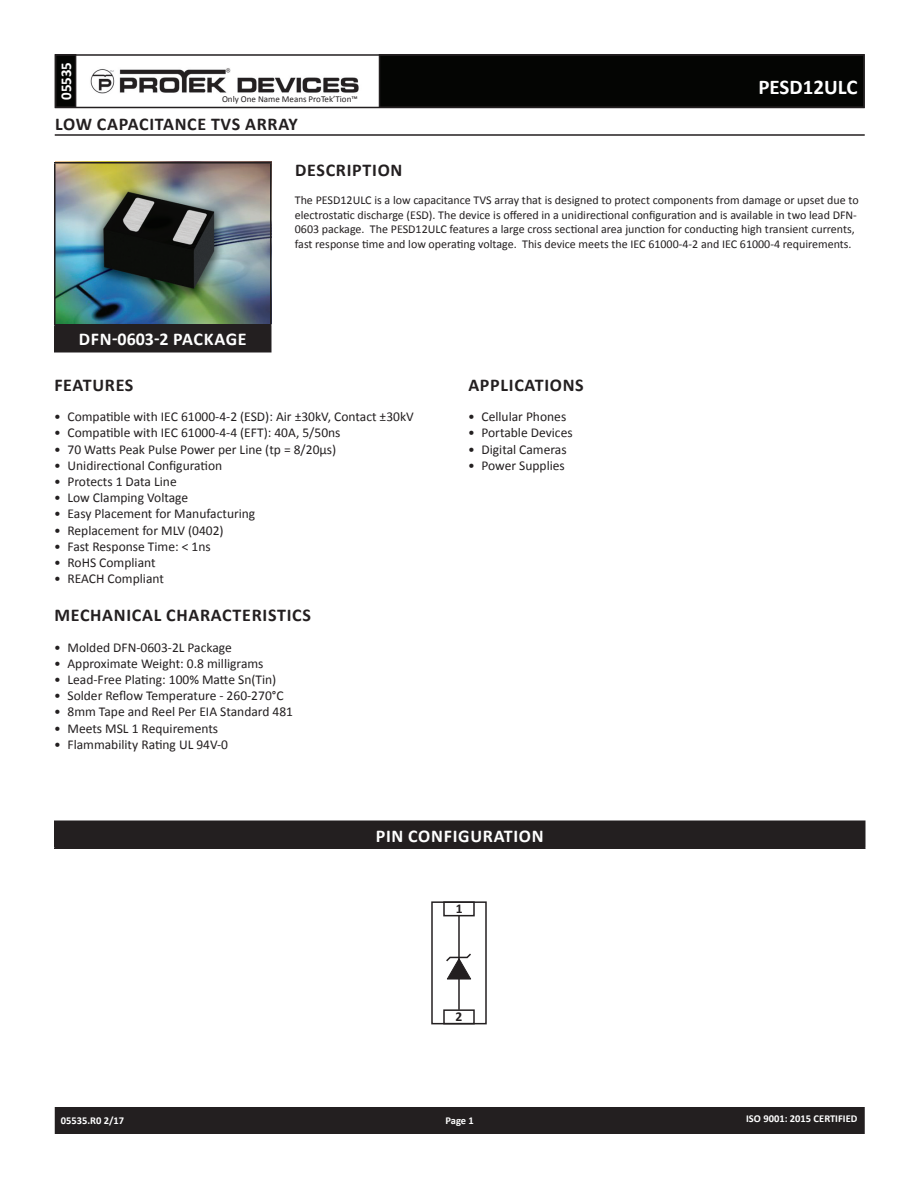
<style>
.page{position:relative;width:918px;height:1188px;background:#fff}
.page>*{position:absolute;margin:0;border:0;box-sizing:border-box;transform-origin:0 0}
.t1{font:700 21px "Calibri";color:#fff}
.t2{font:700 18px "Calibri";letter-spacing:.04em;color:#231f20}
.t3{font:700 18px "Calibri";letter-spacing:.04em;color:#fff}
.t4{font:700 15px "Calibri";color:#fff}
.t5{font:13.5px "Calibri";color:#231f20}
.t6{font:700 13.5px "Calibri";color:#231f20}
.t7{font:12px/14.4px "Calibri";color:#231f20}
.t8{font:700 10.5px "Calibri";color:#fff}
.t9{font:9px "Calibri";color:#231f20}
</style>
<div class="page">
<div style="left:56px;top:1108px;width:808px;height:25px;background:#231f20"></div>
<div style="left:55px;top:1107px;width:810px;height:27px;border:2px solid #231f20"></div>
<div style="left:56px;top:55px;width:20px;height:52px;background:#040503"></div>
<div style="left:55px;top:54px;width:21px;height:54px;border:2px solid #231f20"></div>
<div style="left:380px;top:55px;width:484px;height:52px;background:#040503"></div>
<div style="left:55px;top:54px;width:810px;height:54px;border:2px solid #231f20"></div>
<img style="left:90px;top:68px;width:269px;height:26px">
<hr style="left:55px;top:134px;width:810px;height:2px;background:#231f20">
<div style="left:55px;top:821px;width:810px;height:27px;background:#231f20"></div>
<hr style="left:54px;top:820px;width:812px;height:2px;background:#231f20">
<hr style="left:54px;top:822px;width:2px;height:26px;background:#231f20">
<hr style="left:864px;top:822px;width:2px;height:26px;background:#231f20">
<hr style="left:54px;top:848px;width:812px;height:1px;background:#231f20">
<div style="left:431px;top:901px;width:56px;height:123px;border:2px solid #231f20"></div>
<div style="left:443px;top:901px;width:32px;height:15px;border:2px solid #231f20"></div>
<div style="left:443px;top:1009px;width:32px;height:15px;border:2px solid #231f20"></div>
<hr style="left:458px;top:915px;width:2px;height:95px;background:#231f20">
<svg style="left:446px;top:952px;width:25px;height:28px"></svg>
<img style="left:56px;top:164px;width:214px;height:160px">
<div style="left:55px;top:325px;width:216px;height:27px;background:#231f20"></div>
<hr style="left:54px;top:162px;width:218px;height:2px;background:#231f20">
<hr style="left:54px;top:164px;width:2px;height:160px;background:#231f20">
<hr style="left:270px;top:164px;width:2px;height:160px;background:#231f20">
<hr style="left:54px;top:324px;width:218px;height:2px;background:#231f20">
<hr style="left:54px;top:326px;width:2px;height:25px;background:#231f20">
<hr style="left:270px;top:326px;width:2px;height:25px;background:#231f20">
<hr style="left:54px;top:351px;width:218px;height:1px;background:#231f20">
<p class="t4" style="left:56px;top:100px;width:40px;rotate:-90deg">05535</p>
<p class="t9" style="left:222px;top:93px;width:137px">Only One Name Means ProTek’Tion™</p>
<h2 class="t2" style="left:55px;top:112px;width:244px">LOW CAPACITANCE TVS ARRAY</h2>
<h1 class="t1" style="left:758px;top:74px;width:101px">PESD12ULC</h1>
<h2 class="t3" style="left:79px;top:328px;width:169px">DFN-0603-2 PACKAGE</h2>
<h2 class="t2" style="left:295px;top:158px;width:109px">DESCRIPTION</h2>
<p class="t7" style="left:295px;top:193px;width:565px">The PESD12ULC is a low capacitance TVS array that is designed to protect components from damage or upset due to electrostatic discharge (ESD). The device is offered in a unidirectional configuration and is available in two lead DFN-0603 package. The PESD12ULC features a large cross sectional area junction for conducting high transient currents, fast response time and low operating voltage. This device meets the IEC 61000-4-2 and IEC 61000-4 requirements.</p>
<h2 class="t2" style="left:54px;top:373px;width:81px">FEATURES</h2>
<p class="t5" style="left:54px;top:408px;width:361px">• Compatible with IEC 61000-4-2 (ESD): Air ±30kV, Contact ±30kV</p>
<p class="t5" style="left:54px;top:424px;width:288px">• Compatible with IEC 61000-4-4 (EFT): 40A, 5/50ns</p>
<p class="t5" style="left:54px;top:440px;width:284px">• 70 Watts Peak Pulse Power per Line (tp = 8/20µs)</p>
<p class="t5" style="left:54px;top:457px;width:170px">• Unidirectional Configuration</p>
<p class="t5" style="left:54px;top:473px;width:124px">• Protects 1 Data Line</p>
<p class="t5" style="left:54px;top:489px;width:136px">• Low Clamping Voltage</p>
<p class="t5" style="left:54px;top:505px;width:203px">• Easy Placement for Manufacturing</p>
<p class="t5" style="left:54px;top:521px;width:171px">• Replacement for MLV (0402)</p>
<p class="t5" style="left:54px;top:538px;width:158px">• Fast Response Time: &lt; 1ns</p>
<p class="t5" style="left:54px;top:554px;width:103px">• RoHS Compliant</p>
<p class="t5" style="left:54px;top:570px;width:111px">• REACH Compliant</p>
<h2 class="t2" style="left:54px;top:603px;width:258px">MECHANICAL CHARACTERISTICS</h2>
<p class="t5" style="left:54px;top:638px;width:179px">• Molded DFN-0603-2L Package</p>
<p class="t5" style="left:54px;top:655px;width:211px">• Approximate Weight: 0.8 milligrams</p>
<p class="t5" style="left:54px;top:671px;width:224px">• Lead-Free Plating: 100% Matte Sn(Tin)</p>
<p class="t5" style="left:54px;top:687px;width:231px">• Solder Reflow Temperature - 260-270°C</p>
<p class="t5" style="left:54px;top:703px;width:241px">• 8mm Tape and Reel Per EIA Standard 481</p>
<p class="t5" style="left:54px;top:719px;width:166px">• Meets MSL 1 Requirements</p>
<p class="t5" style="left:54px;top:736px;width:176px">• Flammability Rating UL 94V-0</p>
<h2 class="t2" style="left:468px;top:373px;width:117px">APPLICATIONS</h2>
<p class="t5" style="left:468px;top:408px;width:100px">• Cellular Phones</p>
<p class="t5" style="left:468px;top:424px;width:106px">• Portable Devices</p>
<p class="t5" style="left:468px;top:440px;width:100px">• Digital Cameras</p>
<p class="t5" style="left:468px;top:457px;width:98px">• Power Supplies</p>
<h2 class="t3" style="left:376px;top:824px;width:169px">PIN CONFIGURATION</h2>
<p class="t6" style="left:456px;top:900px;width:8px">1</p>
<p class="t6" style="left:455px;top:1008px;width:8px">2</p>
<p class="t8" style="left:61px;top:1114px;width:65px">05535.R0 2/17</p>
<p class="t8" style="left:446px;top:1114px;width:30px">Page 1</p>
<p class="t8" style="left:746px;top:1112px;width:113px">ISO 9001: 2015 CERTIFIED</p>
</div>
